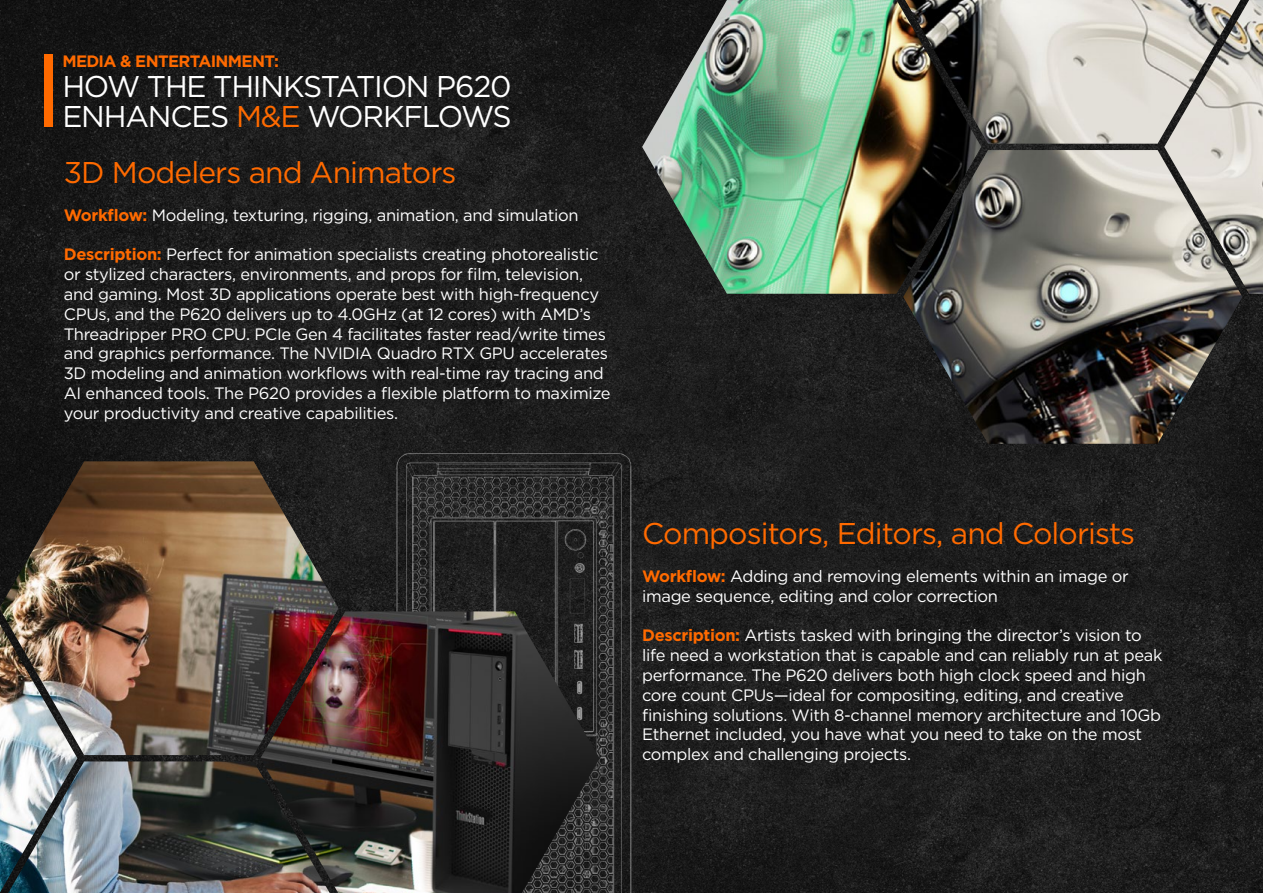
<style>
.page{position:relative;width:1263px;height:893px;background:#fff}
.page>*{position:absolute;margin:0;border:0;box-sizing:border-box;transform-origin:0 0}
.t1{font:30px "Gotham";letter-spacing:-.03em;color:#ff6a00}
.t2{font:30px/30px "Gotham";letter-spacing:-.04em;color:#fff}
.t3{font:16.5px/19.8px "Gotham";letter-spacing:-.02em;color:#fff}
.t4{font:700 16.5px "Gotham";letter-spacing:-.04em;color:#ff6a00}
.s1{color:#ff6a00}
.s2{font-weight:700;color:#ff6a00}
</style>
<div class="page">
<img style="left:0;top:0;width:1263px;height:893px">
<img style="left:642px;top:0;width:621px;height:444px">
<img style="left:219px;top:434px;width:516px;height:459px">
<img style="left:0;top:461px;width:600px;height:432px">
<div style="left:45px;top:55px;width:8px;height:72px;background:#ff6a00"></div>
<p class="t4" style="left:62px;top:50px;width:218px">MEDIA &amp; ENTERTAINMENT:</p>
<h1 class="t2" style="left:62px;top:71px;width:451px">HOW THE THINKSTATION P620<br>ENHANCES <span class="s1">M&amp;E</span> WORKFLOWS</h1>
<h1 class="t1" style="left:64px;top:153px;width:394px">3D Modelers and Animators</h1>
<p class="t3" style="left:64px;top:205px;width:516px"><span class="s2">Workflow:</span> Modeling, texturing, rigging, animation, and simulation</p>
<p class="t3" style="left:64px;top:244px;width:548px"><span class="s2">Description:</span> Perfect for animation specialists creating photorealistic or stylized characters, environments, and props for film, television, and gaming. Most 3D applications operate best with high-frequency CPUs, and the P620 delivers up to 4.0GHz (at 12 cores) with AMD’s Threadripper PRO CPU. PCIe Gen 4 facilitates faster read/write times and graphics performance. The NVIDIA Quadro RTX GPU accelerates 3D modeling and animation workflows with real-time ray tracing and AI enhanced tools. The P620 provides a flexible platform to maximize your productivity and creative capabilities.</p>
<h1 class="t1" style="left:642px;top:514px;width:495px">Compositors, Editors, and Colorists</h1>
<p class="t3" style="left:642px;top:566px;width:488px"><span class="s2">Workflow:</span> Adding and removing elements within an image or image sequence, editing and color correction</p>
<p class="t3" style="left:642px;top:625px;width:522px"><span class="s2">Description:</span> Artists tasked with bringing the director’s vision to life need a workstation that is capable and can reliably run at peak performance. The P620 delivers both high clock speed and high core count CPUs—ideal for compositing, editing, and creative finishing solutions. With 8-channel memory architecture and 10Gb Ethernet included, you have what you need to take on the most complex and challenging projects.</p>
</div>
